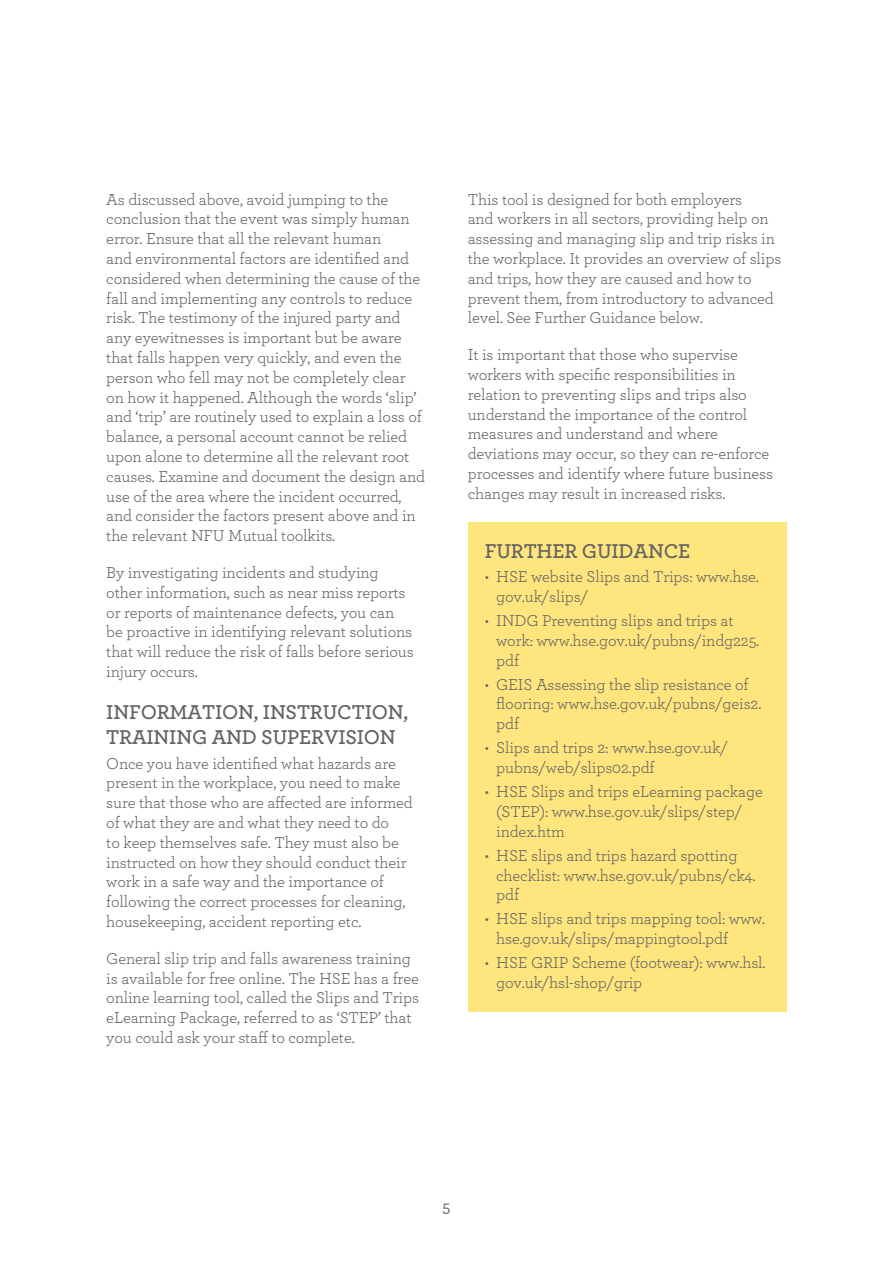
<style>
.page{position:relative;width:893px;height:1263px;background:#fff}
.page>*{position:absolute;margin:0;border:0;box-sizing:border-box;transform-origin:0 0}
.t1{font:600 21px/25.2px "Archer";letter-spacing:-.01em;color:#646363}
.t2{font:16.5px/19.8px "Archer";letter-spacing:-.01em;color:#646363}
.t3{font:500 16.5px "Archer";color:#646363}
</style>
<div class="page">
<div style="left:468px;top:522px;width:319px;height:489px;background:#ffe57e"></div>
<p class="t2" style="left:106px;top:188px;width:320px">As discussed above, avoid jumping to the conclusion that the event was simply human error. Ensure that all the relevant human<br>and environmental factors are identified and considered when determining the cause of the fall and implementing any controls to reduce risk. The testimony of the injured party and any eyewitnesses is important but be aware that falls happen very quickly, and even the person who fell may not be completely clear on how it happened. Although the words ‘slip’ and ‘trip’ are routinely used to explain a loss of balance, a personal account cannot be relied upon alone to determine all the relevant root causes. Examine and document the design and use of the area where the incident occurred, and consider the factors present above and in the relevant NFU Mutual toolkits.</p>
<p class="t2" style="left:106px;top:562px;width:309px">By investigating incidents and studying other information, such as near miss reports or reports of maintenance defects, you can be proactive in identifying relevant solutions that will reduce the risk of falls before serious injury occurs.</p>
<p class="t1" style="left:106px;top:698px;width:303px">INFORMATION, INSTRUCTION,<br>TRAINING AND SUPERVISION</p>
<p class="t2" style="left:106px;top:752px;width:308px">Once you have identified what hazards are present in the workplace, you need to make sure that those who are affected are informed of what they are and what they need to do<br>to keep themselves safe. They must also be instructed on how they should conduct their work in a safe way and the importance of following the correct processes for cleaning, housekeeping, accident reporting etc.</p>
<p class="t2" style="left:106px;top:947px;width:314px">General slip trip and falls awareness training is available for free online. The HSE has a free online learning tool, called the Slips and Trips eLearning Package, referred to as ‘STEP’ that you could ask your staff to complete.</p>
<p class="t2" style="left:468px;top:188px;width:315px">This tool is designed for both employers<br>and workers in all sectors, providing help on assessing and managing slip and trip risks in the workplace. It provides an overview of slips and trips, how they are caused and how to prevent them, from introductory to advanced level. See Further Guidance below.</p>
<p class="t2" style="left:468px;top:344px;width:307px">It is important that those who supervise workers with specific responsibilities in relation to preventing slips and trips also understand the importance of the control measures and understand and where deviations may occur, so they can re-enforce processes and identify where future business changes may result in increased risks.</p>
<p class="t1" style="left:485px;top:537px;width:207px">FURTHER GUIDANCE</p>
<p class="t2" style="left:496px;top:566px;width:264px;text-indent:-11px">• HSE website Slips and Trips: www.hse. gov.uk/slips/</p>
<p class="t2" style="left:496px;top:610px;width:265px;text-indent:-11px">• INDG Preventing slips and trips at work: www.hse.gov.uk/pubns/indg225. pdf</p>
<p class="t2" style="left:496px;top:673px;width:267px;text-indent:-11px">• GEIS Assessing the slip resistance of flooring: www.hse.gov.uk/pubns/geis2. pdf</p>
<p class="t2" style="left:496px;top:737px;width:233px;text-indent:-11px">• Slips and trips 2: www.hse.gov.uk/ pubns/web/slips02.pdf</p>
<p class="t2" style="left:496px;top:781px;width:268px;text-indent:-11px">• HSE Slips and trips eLearning package (STEP): www.hse.gov.uk/slips/step/ index.htm</p>
<p class="t2" style="left:496px;top:845px;width:261px;text-indent:-11px">• HSE slips and trips hazard spotting checklist: www.hse.gov.uk/pubns/ck4. pdf</p>
<p class="t2" style="left:496px;top:908px;width:271px;text-indent:-11px">• HSE slips and trips mapping tool: www. hse.gov.uk/slips/mappingtool.pdf</p>
<p class="t2" style="left:496px;top:952px;width:271px;text-indent:-11px">• HSE GRIP Scheme (footwear): www.hsl. gov.uk/hsl-shop/grip</p>
<p class="t3" style="left:442px;top:1195px;width:10px">5</p>
</div>
